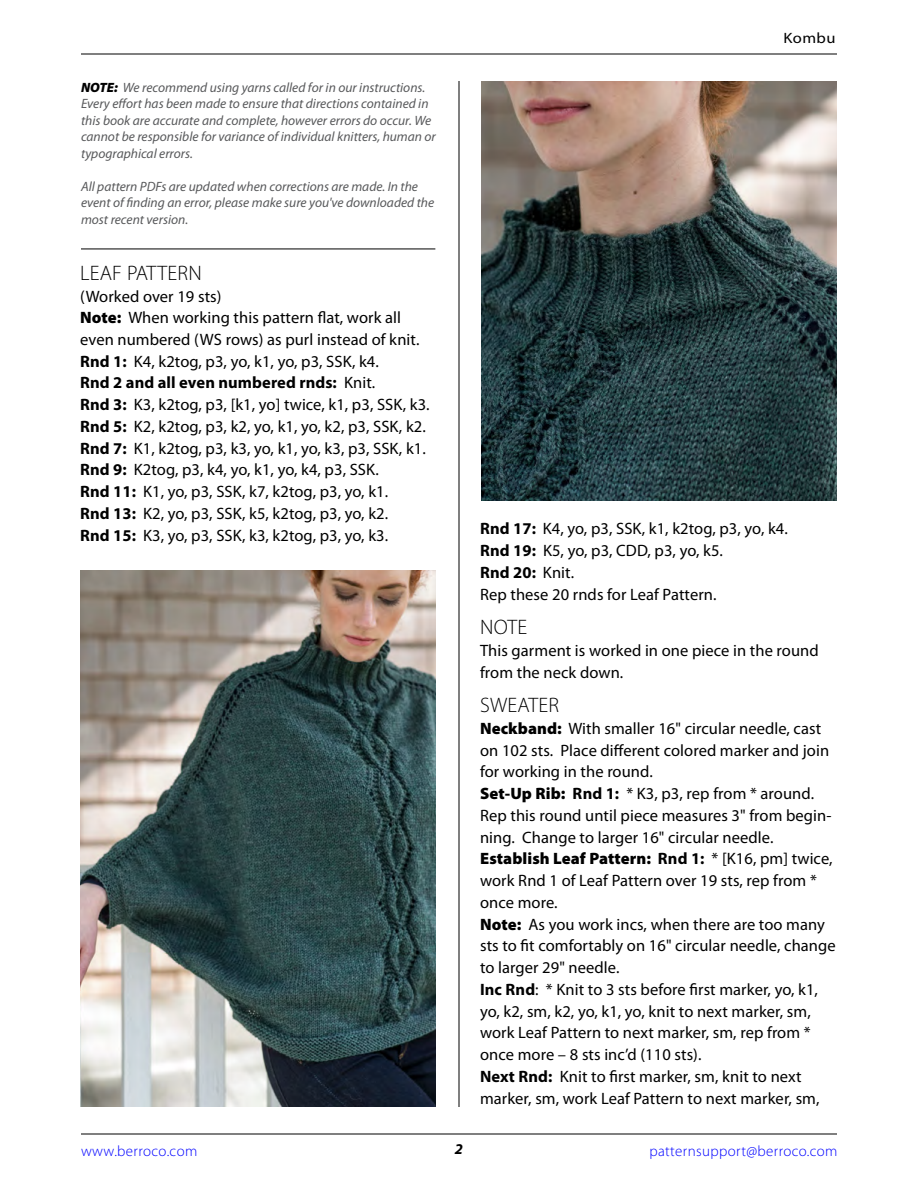
<style>
.page{position:relative;width:918px;height:1188px;background:#fff}
.page>*{position:absolute;margin:0;border:0;box-sizing:border-box;transform-origin:0 0}
.t1{font:300 21px "Myriad Pro";letter-spacing:.01em;color:#000}
.t2{font:16.5px/21.8px "Myriad Pro";letter-spacing:.005em;color:#000}
.t3{font:300 15px "Myriad Pro";letter-spacing:.025em;color:#00f}
.t4{font:15px "Myriad Pro";letter-spacing:.025em;color:#000;scale:1.1 1}
.t5{font:italic 700 15px "Myriad Pro";color:#000}
.t6{font:italic 13.5px/16.5px "Myriad Pro";color:#58595b}
.s1{font-weight:900;color:#000}
.s2{font-weight:900}
.s3{font-weight:700}
</style>
<div class="page">
<hr style="left:81px;top:1134px;width:756px;height:1px;background:#000">
<hr style="left:81px;top:54px;width:756px;height:1px;background:#000">
<img style="left:80px;top:570px;width:356px;height:537px">
<hr style="left:81px;top:249px;width:354px;height:1px;background:#000">
<img style="left:481px;top:82px;width:356px;height:418px">
<hr style="left:459px;top:81px;width:1px;height:1026px;background:#000">
<p class="t6" style="left:81px;top:79px;width:356px"><span class="s1">NOTE:</span> We recommend using yarns called for in our instructions.<br>Every effort has been made to ensure that directions contained in this book are accurate and complete, however errors do occur. We cannot be responsible for variance of individual knitters, human or typographical errors.</p>
<p class="t6" style="left:81px;top:178px;width:355px">All pattern PDFs are updated when corrections are made. In the event of finding an error, please make sure you've downloaded the most recent version.</p>
<p class="t1" style="left:80px;top:260px;width:123px">LEAF PATTERN</p>
<p class="t2" style="left:80px;top:285px;width:351px">(Worked over 19 sts)<br><span class="s2">Note:</span> When working this pattern flat, work all even numbered (WS rows) as purl instead of knit.<br><span class="s3">Rnd 1:</span> K4, k2tog, p3, yo, k1, yo, p3, SSK, k4.<br><span class="s3">Rnd 2 and all even numbered rnds:</span> Knit.<br><span class="s3">Rnd 3:</span> K3, k2tog, p3, [k1, yo] twice, k1, p3, SSK, k3.<br><span class="s3">Rnd 5:</span> K2, k2tog, p3, k2, yo, k1, yo, k2, p3, SSK, k2.<br><span class="s3">Rnd 7:</span> K1, k2tog, p3, k3, yo, k1, yo, k3, p3, SSK, k1.<br><span class="s3">Rnd 9:</span> K2tog, p3, k4, yo, k1, yo, k4, p3, SSK.<br><span class="s3">Rnd 11:</span> K1, yo, p3, SSK, k7, k2tog, p3, yo, k1.<br><span class="s3">Rnd 13:</span> K2, yo, p3, SSK, k5, k2tog, p3, yo, k2.<br><span class="s3">Rnd 15:</span> K3, yo, p3, SSK, k3, k2tog, p3, yo, k3.</p>
<p class="t4" style="left:784px;top:29px;width:49px">Kombu</p>
<p class="t2" style="left:480px;top:518px;width:309px"><span class="s3">Rnd 17:</span> K4, yo, p3, SSK, k1, k2tog, p3, yo, k4.<br><span class="s3">Rnd 19:</span> K5, yo, p3, CDD, p3, yo, k5.<br><span class="s3">Rnd 20:</span> Knit.<br>Rep these 20 rnds for Leaf Pattern.</p>
<p class="t1" style="left:480px;top:615px;width:49px">NOTE</p>
<p class="t2" style="left:480px;top:639px;width:340px">This garment is worked in one piece in the round from the neck down.</p>
<p class="t1" style="left:480px;top:693px;width:80px">SWEATER</p>
<p class="t2" style="left:480px;top:717px;width:357px"><span class="s2">Neckband:</span> With smaller 16" circular needle, cast on 102 sts. Place different colored marker and join for working in the round.<br><span class="s2">Set-Up Rib:</span> <span class="s3">Rnd 1:</span> * K3, p3, rep from * around.<br>Rep this round until piece measures 3" from begin&shy;ning. Change to larger 16" circular needle.<br><span class="s2">Establish Leaf Pattern:</span> <span class="s3">Rnd 1:</span> * [K16, pm] twice, work Rnd 1 of Leaf Pattern over 19 sts, rep from * once more.<br><span class="s2">Note:</span> As you work incs, when there are too many sts to fit comfortably on 16" circular needle, change to larger 29" needle.<br><span class="s3">Inc Rnd</span>: * Knit to 3 sts before first marker, yo, k1, yo, k2, sm, k2, yo, k1, yo, knit to next marker, sm, work Leaf Pattern to next marker, sm, rep from * once more – 8 sts inc’d (110 sts).<br><span class="s3">Next Rnd:</span> Knit to first marker, sm, knit to next marker, sm, work Leaf Pattern to next marker, sm,</p>
<p class="t3" style="left:81px;top:1142px;width:118px">www.berroco.com</p>
<p class="t5" style="left:455px;top:1139px;width:10px">2</p>
<p class="t3" style="left:649px;top:1142px;width:190px">patternsupport@berroco.com</p>
</div>
